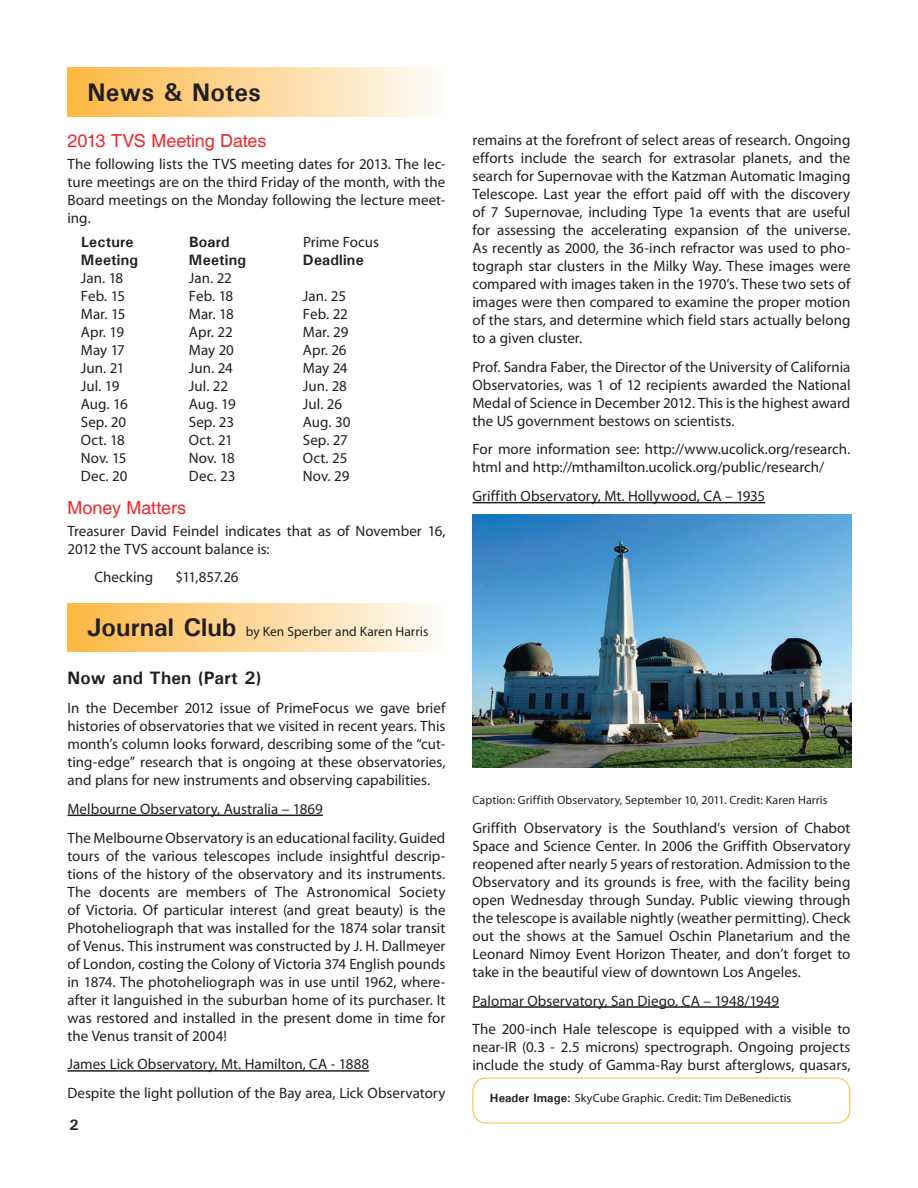
<style>
.page{position:relative;width:918px;height:1188px;background:#fff}
.page>*{position:absolute;margin:0;border:0;box-sizing:border-box;transform-origin:0 0}
.t1{font:700 25.5px "Univers";color:#231f20}
.t2{font:18px "Helvetica";letter-spacing:-.005em;color:#ee292e}
.t3{font:700 18px "Univers";letter-spacing:.005em;color:#231f20}
.t4{font:15px/18px "Myriad Pro";color:#231f20;text-align:justify}
.t5{font:700 15px "Univers";letter-spacing:.015em;color:#231f20}
.t6{font:13.5px "Myriad Pro";color:#231f20}
.t7{font:12px "Myriad Pro";letter-spacing:.01em;color:#231f20}
.s1{font-family:"Univers";font-weight:700;font-size:25.5px}
.s2{font-family:"Univers";font-weight:700}
</style>
<div class="page">
<hr style="left:68px;top:815px;width:255px;height:1px;background:#231f20">
<hr style="left:68px;top:1070px;width:301px;height:2px;background:#231f20">
<div style="left:68px;top:603px;width:378px;height:49px;background:linear-gradient(to right,#fdb842,#fefbf8)"></div>
<hr style="left:472px;top:502px;width:293px;height:1px;background:#231f20">
<hr style="left:472px;top:1006px;width:307px;height:2px;background:#231f20">
<img style="left:472px;top:515px;width:380px;height:252px">
<div style="left:68px;top:68px;width:378px;height:48px;background:linear-gradient(to right,#fdb842,#fefbf8)"></div>
<div style="left:472px;top:1078px;width:378px;height:46px;border:1px solid #fdb940;border-radius:14px"></div>
<h1 class="t1" style="left:87px;top:76px;width:175px">News &amp; Notes</h1>
<p class="t2" style="left:68px;top:130px;width:200px">2013 TVS Meeting Dates</p>
<p class="t4" style="left:68px;top:155px;width:379px">The following lists the TVS meeting dates for 2013. The lec&shy;ture meetings are on the third Friday of the month, with the Board meetings on the Monday following the lecture meet&shy;ing.</p>
<p class="t5" style="left:81px;top:233px;width:54px">Lecture</p>
<p class="t5" style="left:189px;top:233px;width:42px">Board</p>
<p class="t4" style="left:303px;top:233px;width:78px">Prime Focus</p>
<p class="t5" style="left:81px;top:251px;width:59px">Meeting</p>
<p class="t5" style="left:189px;top:251px;width:59px">Meeting</p>
<p class="t5" style="left:303px;top:251px;width:62px">Deadline</p>
<p class="t4" style="left:81px;top:269px;width:44px">Jan. 18</p>
<p class="t4" style="left:189px;top:269px;width:45px">Jan. 22</p>
<p class="t4" style="left:81px;top:287px;width:46px">Feb. 15</p>
<p class="t4" style="left:189px;top:287px;width:46px">Feb. 18</p>
<p class="t4" style="left:303px;top:287px;width:45px">Jan. 25</p>
<p class="t4" style="left:81px;top:305px;width:46px">Mar. 15</p>
<p class="t4" style="left:189px;top:305px;width:46px">Mar. 18</p>
<p class="t4" style="left:303px;top:305px;width:46px">Feb. 22</p>
<p class="t4" style="left:81px;top:323px;width:45px">Apr. 19</p>
<p class="t4" style="left:189px;top:323px;width:45px">Apr. 22</p>
<p class="t4" style="left:303px;top:323px;width:47px">Mar. 29</p>
<p class="t4" style="left:81px;top:341px;width:45px">May 17</p>
<p class="t4" style="left:189px;top:341px;width:46px">May 20</p>
<p class="t4" style="left:303px;top:341px;width:45px">Apr. 26</p>
<p class="t4" style="left:81px;top:359px;width:45px">Jun. 21</p>
<p class="t4" style="left:189px;top:359px;width:45px">Jun. 24</p>
<p class="t4" style="left:303px;top:359px;width:46px">May 24</p>
<p class="t4" style="left:81px;top:377px;width:40px">Jul. 19</p>
<p class="t4" style="left:189px;top:377px;width:41px">Jul. 22</p>
<p class="t4" style="left:303px;top:377px;width:46px">Jun. 28</p>
<p class="t4" style="left:81px;top:395px;width:48px">Aug. 16</p>
<p class="t4" style="left:189px;top:395px;width:48px">Aug. 19</p>
<p class="t4" style="left:303px;top:395px;width:41px">Jul. 26</p>
<p class="t4" style="left:81px;top:413px;width:47px">Sep. 20</p>
<p class="t4" style="left:189px;top:413px;width:47px">Sep. 23</p>
<p class="t4" style="left:303px;top:413px;width:49px">Aug. 30</p>
<p class="t4" style="left:81px;top:431px;width:45px">Oct. 18</p>
<p class="t4" style="left:189px;top:431px;width:45px">Oct. 21</p>
<p class="t4" style="left:303px;top:431px;width:46px">Sep. 27</p>
<p class="t4" style="left:81px;top:449px;width:47px">Nov. 15</p>
<p class="t4" style="left:189px;top:449px;width:47px">Nov. 18</p>
<p class="t4" style="left:303px;top:449px;width:46px">Oct. 25</p>
<p class="t4" style="left:81px;top:467px;width:48px">Dec. 20</p>
<p class="t4" style="left:189px;top:467px;width:48px">Dec. 23</p>
<p class="t4" style="left:303px;top:467px;width:48px">Nov. 29</p>
<p class="t2" style="left:68px;top:497px;width:120px">Money Matters</p>
<p class="t4" style="left:68px;top:522px;width:380px">Treasurer David Feindel indicates that as of November 16,<br>2012 the TVS account balance is:</p>
<p class="t4" style="left:94px;top:568px;width:60px">Checking</p>
<p class="t4" style="left:176px;top:568px;width:64px">$11,857.26</p>
<p class="t6" style="left:87px;top:623px;width:342px"><span class="s1">Journal Club</span> by Ken Sperber and Karen Harris</p>
<p class="t3" style="left:68px;top:667px;width:195px">Now and Then (Part 2)</p>
<p class="t4" style="left:68px;top:699px;width:379px">In the December 2012 issue of PrimeFocus we gave brief histories of observatories that we visited in recent years. This month’s column looks forward, describing some of the “cut&shy;ting-edge” research that is ongoing at these observatories, and plans for new instruments and observing capabilities.</p>
<p class="t4" style="left:68px;top:794px;width:379px;line-height:28.8px">Melbourne Observatory, Australia – 1869<br>The Melbourne Observatory is an educational facility. Guided</p>
<p class="t4" style="left:68px;top:846px;width:380px">tours of the various telescopes include insightful descrip&shy;tions of the history of the observatory and its instruments.<br>The docents are members of The Astronomical Society of Victoria. Of particular interest (and great beauty) is the Photoheliograph that was installed for the 1874 solar transit of Venus. This instrument was constructed by J. H. Dallmeyer of London, costing the Colony of Victoria 374 English pounds in 1874. The photoheliograph was in use until 1962, where&shy;after it languished in the suburban home of its purchaser. It was restored and installed in the present dome in time for the Venus transit of 2004!</p>
<p class="t4" style="left:68px;top:1050px;width:379px;line-height:28.8px">James Lick Observatory, Mt. Hamilton, CA - 1888<br>Despite the light pollution of the Bay area, Lick Observatory</p>
<p class="t5" style="left:69px;top:1116px;width:11px">2</p>
<p class="t4" style="left:472px;top:130px;width:380px">remains at the forefront of select areas of research. Ongoing efforts include the search for extrasolar planets, and the search for Supernovae with the Katzman Automatic Imaging Telescope. Last year the effort paid off with the discovery of 7 Supernovae, including Type 1a events that are useful for assessing the accelerating expansion of the universe.<br>As recently as 2000, the 36-inch refractor was used to pho&shy;tograph star clusters in the Milky Way. These images were compared with images taken in the 1970’s. These two sets of images were then compared to examine the proper motion of the stars, and determine which field stars actually belong to a given cluster.</p>
<p class="t4" style="left:472px;top:357px;width:380px">Prof. Sandra Faber, the Director of the University of California Observatories, was 1 of 12 recipients awarded the National Medal of Science in December 2012. This is the highest award the US government bestows on scientists.</p>
<p class="t4" style="left:472px;top:440px;width:379px">For more information see: http://www.ucolick.org/research. html and http://mthamilton.ucolick.org/public/research/</p>
<p class="t4" style="left:472px;top:487px;width:294px">Griffith Observatory, Mt. Hollywood, CA – 1935</p>
<p class="t7" style="left:472px;top:793px;width:357px">Caption: Griffith Observatory, September 10, 2011. Credit: Karen Harris</p>
<p class="t4" style="left:472px;top:818px;width:379px">Griffith Observatory is the Southland’s version of Chabot Space and Science Center. In 2006 the Griffith Observatory reopened after nearly 5 years of restoration. Admission to the Observatory and its grounds is free, with the facility being open Wednesday through Sunday. Public viewing through the telescope is available nightly (weather permitting). Check out the shows at the Samuel Oschin Planetarium and the Leonard Nimoy Event Horizon Theater, and don’t forget to take in the beautiful view of downtown Los Angeles.</p>
<p class="t4" style="left:472px;top:986px;width:379px;line-height:28.8px">Palomar Observatory, San Diego, CA – 1948/1949<br>The 200-inch Hale telescope is equipped with a visible to</p>
<p class="t4" style="left:472px;top:1038px;width:380px">near-IR (0.3 - 2.5 microns) spectrograph. Ongoing projects include the study of Gamma-Ray burst afterglows, quasars,</p>
<p class="t7" style="left:490px;top:1091px;width:303px"><span class="s2">Header Image:</span> SkyCube Graphic. Credit: Tim DeBenedictis</p>
</div>
